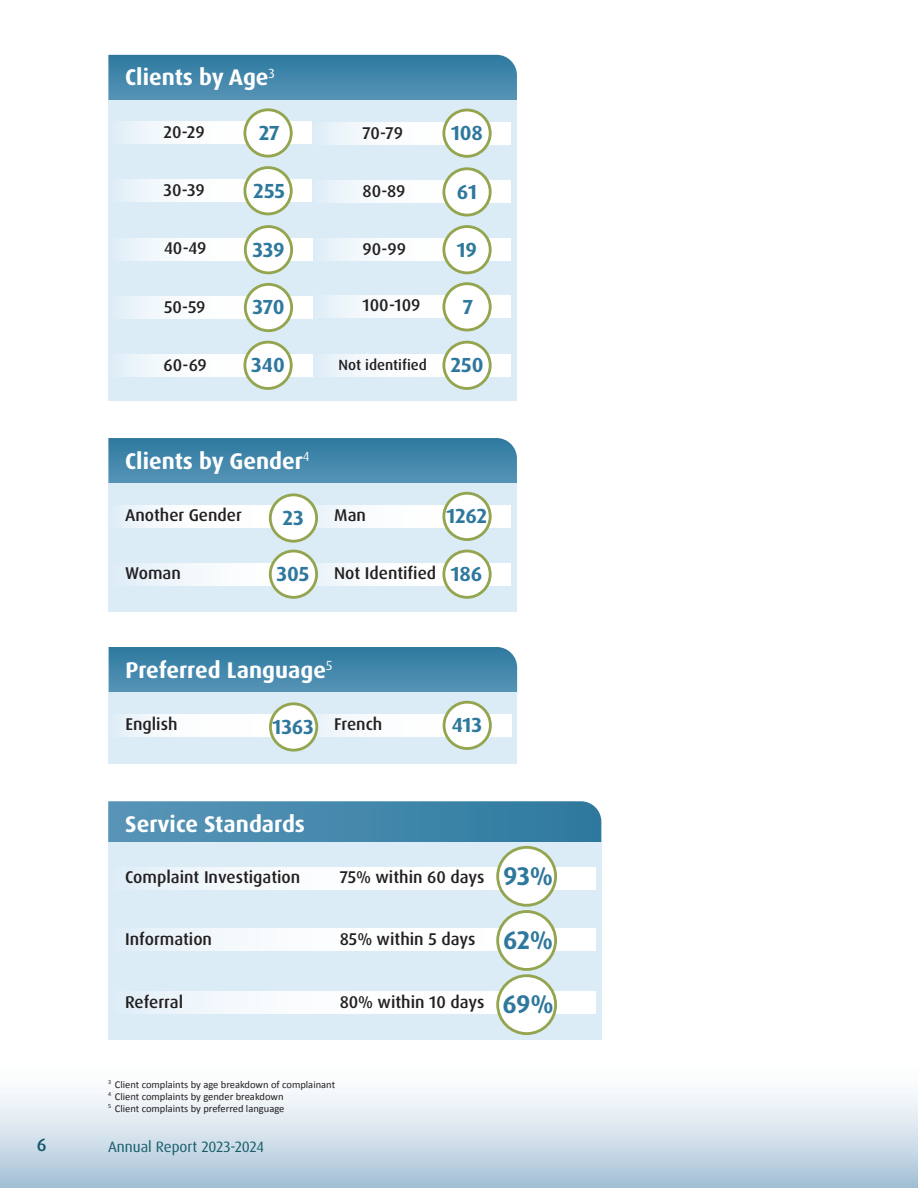
<style>
.page{position:relative;width:918px;height:1188px;background:#fff}
.page>*{position:absolute;margin:0;border:0;box-sizing:border-box;transform-origin:0 0}
.t1{font:700 25.5px "Dax Pro";color:#2f789d}
.t2{font:700 22.65px "Dax Pro";color:#fff}
.t3{font:700 20.4px "Dax Pro";letter-spacing:-.005em;color:#2f789d}
.t4{font:500 18px "Dax Pro";color:#13546b}
.t5{font:500 17.1px "Dax Pro";color:#231f20}
.t6{font:500 16.95px "Dax Pro";color:#231f20}
.t7{font:15px "Dax Pro";color:#145c68}
.t8{font:500 14.7px "Dax Pro";color:#231f20}
.t9{font:10.5px/12px "Calibri";color:#231f20}
.s1{font-weight:700;font-size:20.4px;color:#2f789d}
</style>
<div class="page">
<svg style="left:0;top:1093px;width:918px;height:95px;background:#cfdde9"></svg>
<svg style="left:108px;top:438px;width:409px;height:46px;background:#4689ac"></svg>
<div style="left:108px;top:484px;width:409px;height:128px;background:#dcecf7"></div>
<div style="left:294px;top:505px;width:217px;height:23px;background:#fff"></div>
<div style="left:294px;top:563px;width:217px;height:23px;background:#fff"></div>
<svg style="left:125px;top:505px;width:149px;height:23px;background:#f9fbfd"></svg>
<svg style="left:143px;top:563px;width:129px;height:23px;fill:#f6fafd"></svg>
<div style="left:444px;top:493px;width:46px;height:47px;background:#fff;border-radius:50%"></div>
<div style="left:442px;top:492px;width:50px;height:49px;border:3px solid #93a54e;border-radius:50%"></div>
<div style="left:270px;top:495px;width:47px;height:46px;background:#fff;border-radius:50%"></div>
<div style="left:269px;top:493px;width:49px;height:50px;border:3px solid #93a54e;border-radius:50%"></div>
<div style="left:270px;top:551px;width:47px;height:46px;background:#fff;border-radius:50%"></div>
<div style="left:269px;top:550px;width:49px;height:49px;border:3px solid #93a54e;border-radius:50%"></div>
<div style="left:444px;top:551px;width:46px;height:46px;background:#fff;border-radius:50%"></div>
<div style="left:442px;top:550px;width:50px;height:49px;border:3px solid #93a54e;border-radius:50%"></div>
<svg style="left:108px;top:801px;width:493px;height:41px;background:#4588ac"></svg>
<div style="left:108px;top:842px;width:493px;height:197px;background:#dcecf7"></div>
<svg style="left:151px;top:867px;width:444px;height:23px;background:#f9fbfd"></svg>
<svg style="left:151px;top:928px;width:444px;height:23px;background:#f9fbfd"></svg>
<svg style="left:151px;top:991px;width:444px;height:23px;background:#f9fbfd"></svg>
<div style="left:498px;top:847px;width:58px;height:58px;background:#fff;border-radius:50%"></div>
<div style="left:496px;top:846px;width:61px;height:61px;border:3px solid #93a54e;border-radius:50%"></div>
<div style="left:498px;top:912px;width:58px;height:57px;background:#fff;border-radius:50%"></div>
<div style="left:496px;top:910px;width:61px;height:61px;border:3px solid #93a54e;border-radius:50%"></div>
<div style="left:498px;top:976px;width:58px;height:58px;background:#fff;border-radius:50%"></div>
<div style="left:496px;top:974px;width:61px;height:61px;border:3px solid #93a54e;border-radius:50%"></div>
<svg style="left:108px;top:55px;width:409px;height:46px;background:#4689ac"></svg>
<div style="left:108px;top:101px;width:409px;height:300px;background:#dcecf7"></div>
<svg style="left:330px;top:295px;width:181px;height:23px;background:#f8fbfc"></svg>
<div style="left:444px;top:284px;width:46px;height:46px;background:#fff;border-radius:50%"></div>
<div style="left:442px;top:282px;width:50px;height:49px;border:3px solid #93a54e;border-radius:50%"></div>
<svg style="left:126px;top:121px;width:186px;height:23px;background:#f8fbfc"></svg>
<svg style="left:126px;top:179px;width:186px;height:23px;background:#f8fafc"></svg>
<div style="left:245px;top:110px;width:46px;height:46px;background:#fff;border-radius:50%"></div>
<div style="left:243px;top:108px;width:50px;height:50px;border:3px solid #93a54e;border-radius:50%"></div>
<div style="left:245px;top:168px;width:46px;height:46px;background:#fff;border-radius:50%"></div>
<div style="left:243px;top:166px;width:50px;height:49px;border:3px solid #93a54e;border-radius:50%"></div>
<svg style="left:330px;top:122px;width:181px;height:23px;background:#f8fbfc"></svg>
<div style="left:444px;top:110px;width:46px;height:46px;background:#fff;border-radius:50%"></div>
<div style="left:442px;top:109px;width:50px;height:49px;border:3px solid #93a54e;border-radius:50%"></div>
<svg style="left:330px;top:180px;width:181px;height:23px;background:#f8fbfc"></svg>
<div style="left:444px;top:169px;width:46px;height:46px;background:#fff;border-radius:50%"></div>
<div style="left:442px;top:167px;width:50px;height:50px;border:3px solid #93a54e;border-radius:50%"></div>
<svg style="left:330px;top:238px;width:181px;height:23px;background:#f8fbfc"></svg>
<div style="left:444px;top:227px;width:46px;height:46px;background:#fff;border-radius:50%"></div>
<div style="left:442px;top:225px;width:50px;height:49px;border:3px solid #93a54e;border-radius:50%"></div>
<svg style="left:330px;top:354px;width:181px;height:23px;background:#f8fafc"></svg>
<div style="left:444px;top:342px;width:46px;height:46px;background:#fff;border-radius:50%"></div>
<div style="left:442px;top:341px;width:50px;height:49px;border:3px solid #93a54e;border-radius:50%"></div>
<svg style="left:127px;top:238px;width:186px;height:23px;background:#f8fbfc"></svg>
<svg style="left:127px;top:296px;width:186px;height:23px;background:#f8fbfc"></svg>
<div style="left:245px;top:227px;width:47px;height:46px;background:#fff;border-radius:50%"></div>
<div style="left:244px;top:225px;width:49px;height:49px;border:3px solid #93a54e;border-radius:50%"></div>
<div style="left:245px;top:284px;width:47px;height:47px;background:#fff;border-radius:50%"></div>
<div style="left:244px;top:283px;width:49px;height:49px;border:3px solid #93a54e;border-radius:50%"></div>
<svg style="left:126px;top:354px;width:186px;height:23px;background:#f8fbfc"></svg>
<div style="left:245px;top:342px;width:46px;height:46px;background:#fff;border-radius:50%"></div>
<div style="left:243px;top:341px;width:50px;height:49px;border:3px solid #93a54e;border-radius:50%"></div>
<svg style="left:109px;top:647px;width:408px;height:46px;background:#4689ac"></svg>
<div style="left:109px;top:693px;width:408px;height:71px;background:#dcecf7"></div>
<div style="left:294px;top:714px;width:217px;height:23px;background:#fff"></div>
<svg style="left:108px;top:714px;width:166px;height:23px;fill:#fbfdfe"></svg>
<div style="left:444px;top:702px;width:46px;height:47px;background:#fff;border-radius:50%"></div>
<div style="left:443px;top:701px;width:49px;height:49px;border:3px solid #93a54e;border-radius:50%"></div>
<div style="left:270px;top:704px;width:47px;height:46px;background:#fff;border-radius:50%"></div>
<div style="left:269px;top:702px;width:49px;height:50px;border:3px solid #93a54e;border-radius:50%"></div>
<h2 class="t2" style="left:125px;top:63px;width:151px">Clients by Age<sup>3</sup></h2>
<h3 class="t6" style="left:164px;top:121px;width:42px">20-29</h3>
<h3 class="t3" style="left:259px;top:120px;width:23px">27</h3>
<h3 class="t6" style="left:363px;top:122px;width:42px">70-79</h3>
<h3 class="t3" style="left:451px;top:120px;width:33px">108</h3>
<h3 class="t6" style="left:164px;top:179px;width:42px">30-39</h3>
<h3 class="t3" style="left:253px;top:177px;width:33px">255</h3>
<h3 class="t6" style="left:363px;top:180px;width:44px">80-89</h3>
<h3 class="t3" style="left:457px;top:179px;width:22px">61</h3>
<h3 class="t6" style="left:164px;top:237px;width:44px">40-49</h3>
<h3 class="t3" style="left:252px;top:236px;width:34px">339</h3>
<h3 class="t6" style="left:363px;top:238px;width:45px">90-99</h3>
<h3 class="t3" style="left:457px;top:236px;width:22px">19</h3>
<h3 class="t6" style="left:164px;top:296px;width:43px">50-59</h3>
<h3 class="t3" style="left:252px;top:294px;width:34px">370</h3>
<h3 class="t6" style="left:363px;top:295px;width:59px">100-109</h3>
<h3 class="t3" style="left:463px;top:293px;width:12px">7</h3>
<h3 class="t6" style="left:164px;top:354px;width:45px">60-69</h3>
<h3 class="t3" style="left:251px;top:352px;width:35px">340</h3>
<h3 class="t8" style="left:339px;top:355px;width:146px">Not identified <span class="s1">250</span></h3>
<h2 class="t2" style="left:125px;top:446px;width:186px">Clients by Gender<sup>4</sup></h2>
<h3 class="t3" style="left:282px;top:505px;width:23px">23</h3>
<h3 class="t3" style="left:446px;top:503px;width:42px">1262</h3>
<h3 class="t6" style="left:125px;top:504px;width:118px">Another Gender</h3>
<h3 class="t6" style="left:334px;top:504px;width:33px">Man</h3>
<h3 class="t6" style="left:125px;top:562px;width:57px">Woman</h3>
<h3 class="t6" style="left:334px;top:562px;width:104px">Not Identified</h3>
<h3 class="t3" style="left:277px;top:561px;width:34px">305</h3>
<h3 class="t3" style="left:451px;top:561px;width:33px">186</h3>
<h2 class="t2" style="left:125px;top:655px;width:209px">Preferred Language<sup>5</sup></h2>
<h3 class="t6" style="left:125px;top:713px;width:54px">English</h3>
<h3 class="t6" style="left:273px;top:713px;width:111px"><span class="s1">1363</span> French</h3>
<h3 class="t3" style="left:452px;top:712px;width:32px">413</h3>
<h2 class="t2" style="left:125px;top:809px;width:181px">Service Standards</h2>
<h3 class="t5" style="left:125px;top:866px;width:177px">Complaint Investigation</h3>
<h3 class="t5" style="left:340px;top:866px;width:146px">75% within 60 days</h3>
<h1 class="t1" style="left:503px;top:860px;width:51px">93%</h1>
<h3 class="t5" style="left:125px;top:928px;width:88px">Information</h3>
<h3 class="t5" style="left:340px;top:928px;width:137px">85% within 5 days</h3>
<h1 class="t1" style="left:503px;top:924px;width:52px">62%</h1>
<h3 class="t5" style="left:125px;top:991px;width:59px">Referral</h3>
<h3 class="t5" style="left:340px;top:991px;width:146px">80% within 10 days</h3>
<h1 class="t1" style="left:503px;top:988px;width:53px">69%</h1>
<p class="t9" style="left:108px;top:1078px;width:229px"><sup>3</sup> Client complaints by age breakdown of complainant<br><sup>4</sup> Client complaints by gender breakdown<br><sup>5</sup> Client complaints by preferred language</p>
<h3 class="t4" style="left:37px;top:1134px;width:11px">6</h3>
<h3 class="t7" style="left:108px;top:1137px;width:158px">Annual Report 2023-2024</h3>
</div>
